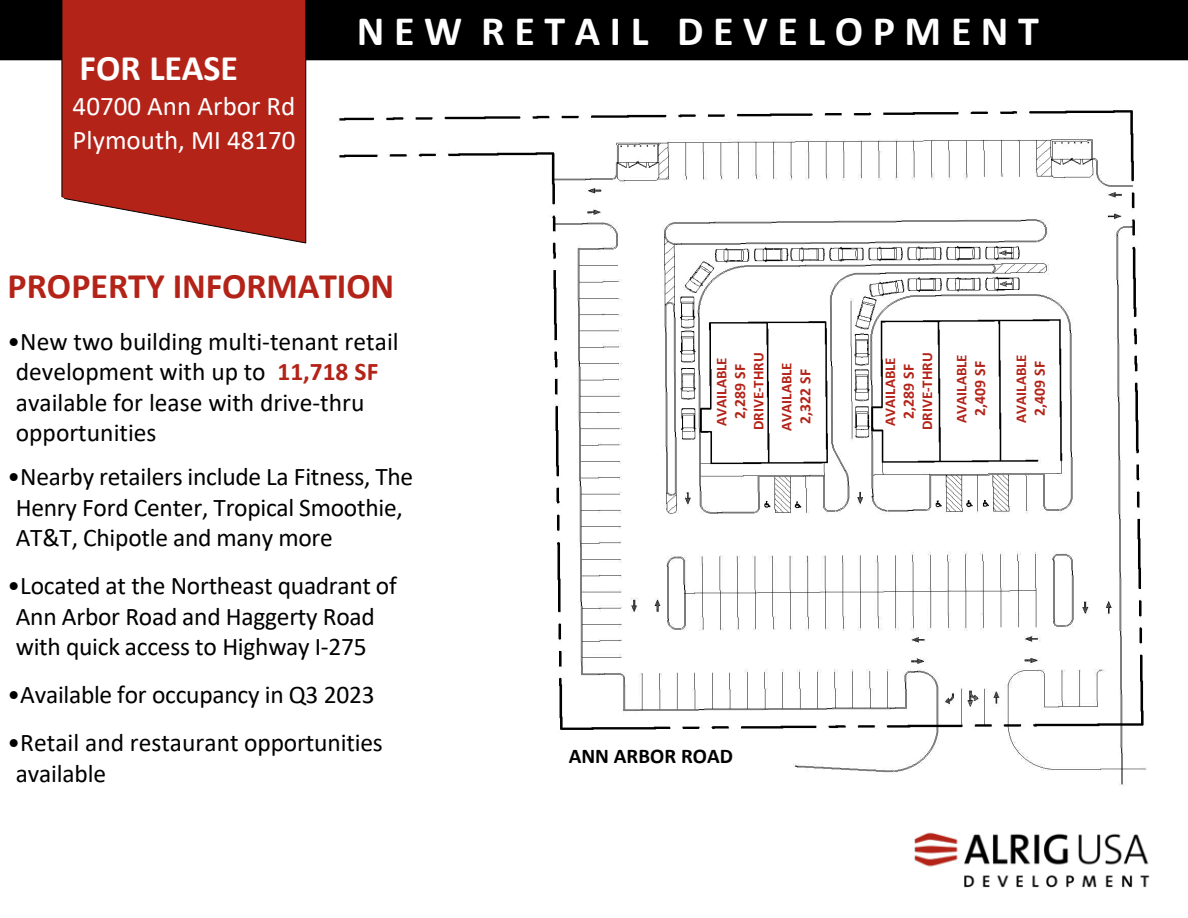
<style>
.page{position:relative;width:1188px;height:918px;background:#fff}
.page>*{position:absolute;margin:0;border:0;box-sizing:border-box;transform-origin:0 0}
.t1{font:700 42px "Calibri";color:#fff}
.t2{font:700 36px "Calibri";letter-spacing:-.005em;color:#b32318}
.t3{font:700 36px "Calibri";letter-spacing:-.005em;color:#fff}
.t4{font:27px "Calibri";color:#fff}
.t5{font:25.5px/30.6px "Calibri";letter-spacing:-.01em;color:#000}
.t6{font:700 21px "Calibri";color:#000}
.t7{font:700 15.75px "Calibri";color:#b32318}
.t8{font:700 15px "Calibri";color:#b32318}
.s1{font-weight:700;color:#b32318}
</style>
<div class="page">
<img style="left:306px;top:87px;width:841px;height:699px">
<div style="left:0;top:0;width:1188px;height:60px;background:#000"></div>
<svg style="left:63px;top:0;width:243px;height:244px;background:#b8372d"></svg>
<hr style="left:62px;top:0;width:1px;height:197px;background:#000">
<div style="left:331px;top:0;width:737px;height:61px;background:#000"></div>
<img style="left:914px;top:832px;width:236px;height:56px">
<h2 class="t3" style="left:80px;top:43px;width:160px">FOR LEASE</h2>
<p class="t4" style="left:73px;top:88px;width:224px">40700 Ann Arbor Rd</p>
<p class="t4" style="left:73px;top:122px;width:224px">Plymouth, MI 48170</p>
<p class="t1" style="left:357px;top:1px;width:684px">N E W R E T A I L D E V E L O P M E N T</p>
<p class="t2" style="left:8px;top:261px;width:388px">PROPERTY INFORMATION</p>
<p class="t5" style="left:16px;top:325px;width:384px;text-indent:-8px">•New two building multi-tenant retail development with up to <span class="s1">11,718 SF </span>available for lease with drive-thru opportunities</p>
<p class="t5" style="left:16px;top:461px;width:399px;text-indent:-8px">•Nearby retailers include La Fitness, The<br>Henry Ford Center, Tropical Smoothie,<br>AT&amp;T, Chipotle and many more</p>
<p class="t5" style="left:16px;top:570px;width:383px;text-indent:-8px">•Located at the Northeast quadrant of<br>Ann Arbor Road and Haggerty Road with quick access to Highway I-275</p>
<p class="t5" style="left:8px;top:679px;width:369px">•Available for occupancy in Q3 2023</p>
<p class="t5" style="left:16px;top:727px;width:369px;text-indent:-8px">•Retail and restaurant opportunities available</p>
<p class="t8" style="left:711px;top:426px;width:70px;rotate:-90deg">AVAILABLE</p>
<p class="t7" style="left:729px;top:419px;width:56px;rotate:-90deg">2,289 SF</p>
<p class="t8" style="left:748px;top:430px;width:79px;rotate:-90deg">DRIVE-THRU</p>
<p class="t8" style="left:879px;top:426px;width:70px;rotate:-90deg">AVAILABLE</p>
<p class="t7" style="left:898px;top:419px;width:56px;rotate:-90deg">2,289 SF</p>
<p class="t8" style="left:917px;top:430px;width:79px;rotate:-90deg">DRIVE-THRU</p>
<p class="t8" style="left:776px;top:431px;width:70px;rotate:-90deg">AVAILABLE</p>
<p class="t7" style="left:794px;top:424px;width:56px;rotate:-90deg">2,322 SF</p>
<p class="t8" style="left:951px;top:423px;width:70px;rotate:-90deg">AVAILABLE</p>
<p class="t7" style="left:969px;top:416px;width:56px;rotate:-90deg">2,409 SF</p>
<p class="t8" style="left:1010px;top:423px;width:70px;rotate:-90deg">AVAILABLE</p>
<p class="t7" style="left:1029px;top:416px;width:56px;rotate:-90deg">2,409 SF</p>
<p class="t6" style="left:569px;top:741px;width:166px">ANN ARBOR ROAD</p>
</div>
